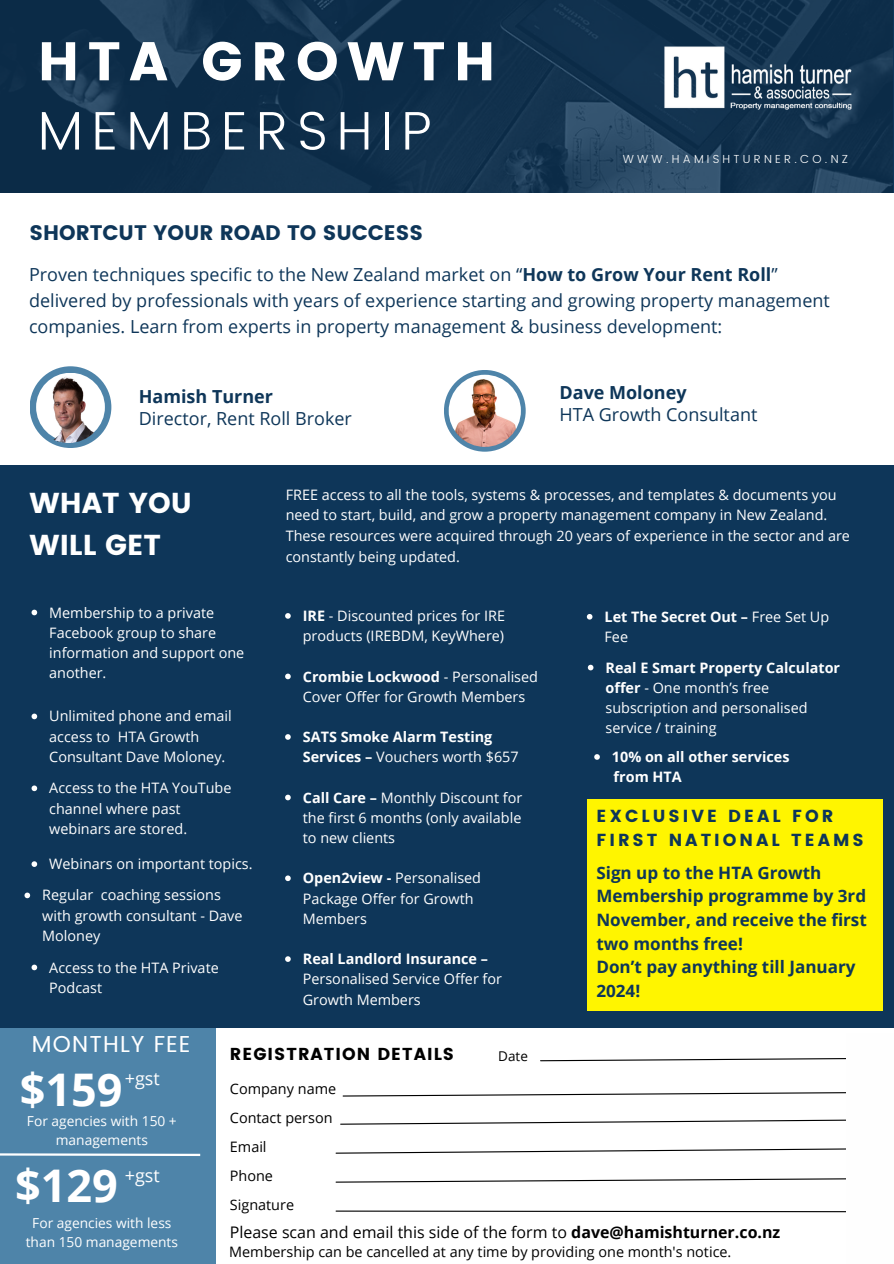
<style>
.page{position:relative;width:894px;height:1264px;background:#fff}
.page>*{position:absolute;margin:0;border:0;box-sizing:border-box;transform-origin:0 0}
.t1{font:300 54.3px "Poppins";letter-spacing:.155em;color:#fff}
.t2{font:54.3px "Poppins";letter-spacing:.155em;color:#fff}
.t3{font:700 45px "Open Sans";color:#fff}
.t4{font:28.8px "Poppins";color:#fff}
.t5{font:23.1px "Poppins";letter-spacing:.05em;color:#fff}
.t6{font:21px "Poppins";color:#0e3659}
.t7{font:18px/25.8px "Open Sans";color:#0e3659}
.t8{font:700 18px "Open Sans";color:#0e3659}
.t9{font:18px "Open Sans";color:#fff}
.t10{font:17.4px/23.7px "Poppins";letter-spacing:.175em;color:#0e3659}
.t11{font:17.25px "Poppins";letter-spacing:.06em;color:#000}
.t12{font:700 17.1px/23.7px "Open Sans";color:#0e3659}
.t13{font:15.9px "Open Sans";color:#000}
.t14{font:14.4px/20.2px "Open Sans";color:#fff}
.t15{font:14.4px "Open Sans";color:#000}
.t16{font:700 14.4px/20.2px "Open Sans";color:#fff}
.t17{font:13.8px/19.2px "Open Sans";color:#fff;text-align:center}
.t18{font:13.5px "Open Sans";color:#000}
.t19{font:300 11.7px "Poppins";letter-spacing:.275em;color:#fff}
.s1{font-weight:700}
.s2{font-weight:400}
</style>
<div class="page">
<div style="left:0;top:0;width:893px;height:1263px;background:#0e3659"></div>
<img style="left:0;top:0;width:892px;height:193px">
<div style="left:0;top:1028px;width:230px;height:235px;background:#4e84a9"></div>
<div style="left:216px;top:1028px;width:677px;height:235px;background:#fff"></div>
<svg style="left:342px;top:1092px;width:503px;height:5px"></svg>
<svg style="left:340px;top:1119px;width:505px;height:6px"></svg>
<svg style="left:335px;top:1148px;width:510px;height:6px"></svg>
<svg style="left:335px;top:1210px;width:510px;height:3px"></svg>
<svg style="left:335px;top:1178px;width:510px;height:5px"></svg>
<svg style="left:540px;top:1058px;width:305px;height:3px"></svg>
<div style="left:0;top:193px;width:893px;height:272px;background:#fff"></div>
<svg style="left:444px;top:370px;width:81px;height:81px"></svg>
<img style="left:448px;top:375px;width:72px;height:72px;border-radius:50%">
<img style="left:660px;top:45px;width:195px;height:67px">
<svg style="left:0;top:1153px;width:201px;height:3px"></svg>
<div style="left:30px;top:366px;width:81px;height:82px;background:#4e84a9;border-radius:50%"></div>
<img style="left:32px;top:370px;width:73px;height:73px;border-radius:50%">
<div style="left:587px;top:799px;width:295px;height:211px;background:#fff500"></div>
<svg style="left:32px;top:713px;width:5px;height:6px"></svg>
<svg style="left:32px;top:785px;width:5px;height:6px"></svg>
<svg style="left:32px;top:861px;width:5px;height:6px"></svg>
<svg style="left:32px;top:964px;width:5px;height:6px"></svg>
<svg style="left:32px;top:609px;width:5px;height:6px"></svg>
<svg style="left:285px;top:613px;width:6px;height:5px"></svg>
<svg style="left:285px;top:673px;width:6px;height:6px"></svg>
<svg style="left:285px;top:875px;width:6px;height:6px"></svg>
<svg style="left:285px;top:956px;width:6px;height:5px"></svg>
<svg style="left:285px;top:734px;width:6px;height:5px"></svg>
<svg style="left:285px;top:794px;width:6px;height:6px"></svg>
<svg style="left:586px;top:614px;width:6px;height:5px"></svg>
<svg style="left:587px;top:664px;width:6px;height:6px"></svg>
<svg style="left:24px;top:892px;width:6px;height:6px"></svg>
<svg style="left:594px;top:754px;width:5px;height:5px"></svg>
<p class="t2" style="left:38px;top:30px;width:459px">HTA GROWTH</p>
<p class="t1" style="left:38px;top:99px;width:395px">MEMBERSHIP</p>
<p class="t6" style="left:30px;top:220px;width:395px">SHORTCUT YOUR ROAD TO SUCCESS</p>
<p class="t19" style="left:622px;top:152px;width:227px">WWW.HAMISHTURNER.CO.NZ</p>
<p class="t7" style="left:29px;top:261px;width:802px">Proven techniques specific to the New Zealand market on “<span class="s1">How to Grow Your Rent Roll</span>” delivered by professionals with years of experience starting and growing property management companies. Learn from experts in property management &amp; business development:</p>
<p class="t8" style="left:139px;top:383px;width:136px">Hamish Turner</p>
<p class="t7" style="left:139px;top:405px;width:215px">Director, Rent Roll Broker</p>
<p class="t8" style="left:559px;top:379px;width:129px">Dave Moloney</p>
<p class="t7" style="left:559px;top:401px;width:199px">HTA Growth Consultant</p>
<p class="t4" style="left:30px;top:486px;width:164px">WHAT YOU</p>
<p class="t4" style="left:30px;top:528px;width:133px">WILL GET</p>
<p class="t14" style="left:285px;top:484px;width:565px">FREE access to all the tools, systems &amp; processes, and templates &amp; documents you need to start, build, and grow a property management company in New Zealand.<br>These resources were acquired through 20 years of experience in the sector and are constantly being updated.</p>
<p class="t14" style="left:49px;top:602px;width:196px">Membership to a private<br>Facebook group to share information and support one another.</p>
<p class="t14" style="left:303px;top:605px;width:204px"><span class="s1">IRE</span> - Discounted prices for IRE products (IREBDM, KeyWhere)</p>
<p class="t14" style="left:303px;top:665px;width:237px"><span class="s1">Crombie Lockwood</span> - Personalised<br>Cover Offer for Growth Members</p>
<p class="t14" style="left:49px;top:705px;width:184px">Unlimited phone and email access to HTA Growth<br>Consultant Dave Moloney.</p>
<p class="t14" style="left:49px;top:777px;width:184px">Access to the HTA YouTube channel where past webinars are stored.</p>
<p class="t14" style="left:49px;top:853px;width:205px">Webinars on important topics.</p>
<p class="t14" style="left:42px;top:884px;width:202px">Regular coaching sessions with growth consultant - Dave<br>Moloney</p>
<p class="t14" style="left:49px;top:956px;width:171px">Access to the HTA Private<br>Podcast</p>
<p class="t16" style="left:303px;top:726px;width:217px">SATS Smoke Alarm Testing<br>Services – <span class="s2">Vouchers worth $657</span></p>
<p class="t14" style="left:303px;top:786px;width:221px;text-align:justify"><span class="s1">Call Care –</span> Monthly Discount for the first 6 months (only available to new clients</p>
<p class="t14" style="left:303px;top:867px;width:180px"><span class="s1">Open2view -</span> Personalised<br>Package Offer for Growth<br>Members</p>
<p class="t14" style="left:303px;top:948px;width:201px"><span class="s1">Real Landlord Insurance –<br></span>Personalised Service Offer for<br>Growth Members</p>
<p class="t5" style="left:32px;top:1030px;width:160px">MONTHLY FEE</p>
<p class="t3" style="left:20px;top:1058px;width:104px">$159</p>
<p class="t9" style="left:125px;top:1065px;width:37px">+gst</p>
<p class="t17" style="left:27px;top:1110px;width:151px">For agencies with 150 + managements</p>
<p class="t11" style="left:230px;top:1044px;width:226px">REGISTRATION DETAILS</p>
<p class="t18" style="left:498px;top:1046px;width:31px">Date</p>
<p class="t15" style="left:230px;top:1078px;width:108px">Company name</p>
<p class="t15" style="left:230px;top:1107px;width:104px">Contact person</p>
<p class="t15" style="left:230px;top:1136px;width:38px">Email</p>
<p class="t16" style="left:604px;top:606px;width:226px">Let The Secret Out – <span class="s2">Free Set Up<br>Fee</span></p>
<p class="t14" style="left:605px;top:657px;width:236px"><span class="s1">Real E Smart Property Calculator offer</span> - One month’s free subscription and personalised service / training</p>
<p class="t16" style="left:611px;top:746px;width:179px">10% on all other services</p>
<p class="t16" style="left:613px;top:766px;width:70px">from HTA</p>
<p class="t10" style="left:596px;top:804px;width:269px">EXCLUSIVE DEAL FOR<br>FIRST NATIONAL TEAMS</p>
<p class="t12" style="left:596px;top:860px;width:272px">Sign up to the HTA Growth<br>Membership programme by 3rd<br>November, and receive the first two months free!</p>
<p class="t12" style="left:596px;top:954px;width:260px">Don’t pay anything till January<br>2024!</p>
<p class="t3" style="left:15px;top:1153px;width:104px">$129</p>
<p class="t17" style="left:26px;top:1212px;width:154px">For agencies with less than 150 managements</p>
<p class="t9" style="left:125px;top:1163px;width:37px">+gst</p>
<p class="t15" style="left:230px;top:1165px;width:45px">Phone</p>
<p class="t15" style="left:230px;top:1194px;width:66px">Signature</p>
<p class="t13" style="left:230px;top:1221px;width:552px">Please scan and email this side of the form to <span class="s1">dave@hamishturner.co.nz</span></p>
<p class="t15" style="left:229px;top:1241px;width:503px">Membership can be cancelled at any time by providing one month's notice.</p>
</div>
